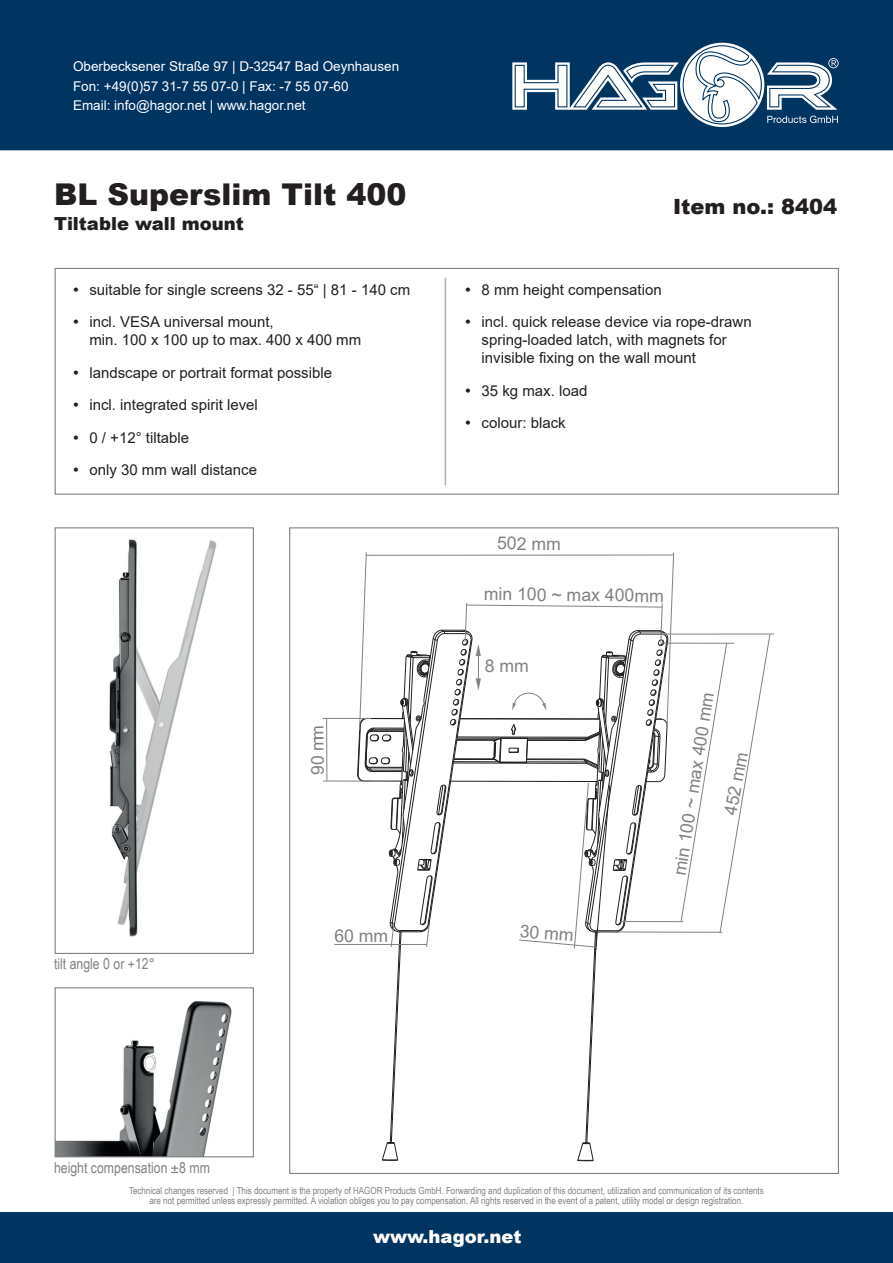
<style>
.page{position:relative;width:893px;height:1263px;background:#fff}
.page>*{position:absolute;margin:0;border:0;box-sizing:border-box;transform-origin:0 0}
.t1{font:900 30px "Arial";color:#231f20}
.t2{font:900 21px "Arial";color:#231f20}
.t3{font:900 18px "Arial";color:#231f20}
.t4{font:900 18px "Arial";color:#fff}
.t5{font:17.7px "Arial";letter-spacing:-.005em;color:#808285}
.t6{font:15px/32.5px "Arial";color:#231f20}
.t7{font:15px "Arial Narrow";color:#808285}
.t8{font:13.5px/19.5px "Arial";color:#fff}
.t9{font:9.75px/10.5px "Arial Narrow";color:#808285;text-align:center}
</style>
<div class="page">
<hr style="left:660px;top:643px;width:74px;height:1px;background:#808285">
<hr style="left:621px;top:921px;width:62px;height:1px;background:#808285">
<hr style="left:612px;top:931px;width:110px;height:2px;background:#808285">
<svg style="left:680px;top:633px;width:91px;height:300px"></svg>
<hr style="left:658px;top:634px;width:116px;height:1px;background:#808285">
<hr style="left:334px;top:944px;width:93px;height:1px;background:#808285">
<hr style="left:323px;top:718px;width:48px;height:1px;background:#808285">
<hr style="left:323px;top:780px;width:48px;height:1px;background:#808285">
<hr style="left:326px;top:718px;width:1px;height:63px;background:#808285">
<svg style="left:357px;top:552px;width:317px;height:609px"></svg>
<div style="left:55px;top:268px;width:784px;height:227px;border:1px solid #808285"></div>
<hr style="left:445px;top:278px;width:1px;height:207px;background:#b0b1b5">
<img style="left:109px;top:539px;width:108px;height:398px">
<div style="left:55px;top:527px;width:199px;height:427px;border:1px solid #808285"></div>
<img style="left:57px;top:1001px;width:175px;height:154px">
<div style="left:55px;top:987px;width:199px;height:170px;border:1px solid #808285"></div>
<div style="left:0;top:1213px;width:893px;height:50px;background:#003562"></div>
<div style="left:0;top:0;width:893px;height:150px;background:#003562"></div>
<svg style="left:502px;top:39px;width:358px;height:93px"></svg>
<div style="left:764px;top:745px;width:67px;height:62px;background:#fff"></div>
<p class="t8" style="left:73px;top:57px;width:328px">Oberbecksener Straße 97 | D-32547 Bad Oeynhausen<br>Fon: +49(0)57 31-7 55 07-0 | Fax: -7 55 07-60<br>Email: info@hagor.net | www.hagor.net</p>
<h1 class="t1" style="left:54px;top:172px;width:354px">BL Superslim Tilt 400</h1>
<p class="t3" style="left:54px;top:211px;width:191px">Tiltable wall mount</p>
<p class="t6" style="left:89px;top:273px;width:322px">suitable for single screens 32 - 55“ | 81 - 140 cm incl. VESA universal mount,</p>
<p class="t6" style="left:89px;top:324px;width:273px">min. 100 x 100 up to max. 400 x 400 mm landscape or portrait format possible incl. integrated spirit level<br>0 / +12° tiltable<br>only 30 mm wall distance</p>
<p class="t5" style="left:305px;top:740px;width:16px;rotate:-90deg">m</p>
<p class="t5" style="left:305px;top:774px;width:40px;rotate:-90deg">09 m</p>
<h2 class="t2" style="left:673px;top:191px;width:166px">Item no.: 8404</h2>
<p class="t6" style="left:482px;top:273px;width:272px">8 mm height compensation<br>incl. quick release device via rope-drawn</p>
<p class="t6" style="left:482px;top:331px;width:247px;line-height:18px">spring-loaded latch, with magnets for invisible fixing on the wall mount</p>
<p class="t6" style="left:482px;top:374px;width:107px">35 kg max. load colour: black</p>
<p class="t5" style="left:497px;top:531px;width:65px">502 mm</p>
<p class="t5" style="left:484px;top:581px;width:182px;rotate:1deg">min 100 ~ max 400mm</p>
<p class="t5" style="left:485px;top:654px;width:46px">8 mm</p>
<p class="t5" style="left:667px;top:873px;width:187px;rotate:-81deg">min 100 ~ max 400 mm</p>
<p class="t5" style="left:718px;top:812px;width:65px;rotate:-79deg">452 mm</p>
<p class="t7" style="left:54px;top:953px;width:102px">tilt angle 0 or +12°</p>
<p class="t7" style="left:54px;top:1156px;width:157px">height compensation ±8 mm</p>
<p class="t5" style="left:334px;top:923px;width:55px">60 mm</p>
<p class="t5" style="left:521px;top:918px;width:55px;rotate:5deg">30 mm</p>
<p class="t9" style="left:129px;top:1184px;width:636px">Technical changes reserved | This document is the property of HAGOR Products GmbH. Forwarding and duplication of this document, utilization and communication of its contents are not permitted unless expressly permitted. A violation obliges you to pay compensation. All rights reserved in the event of a patent, utility model or design registration.</p>
<p class="t4" style="left:373px;top:1223px;width:150px">www.hagor.net</p>
</div>
